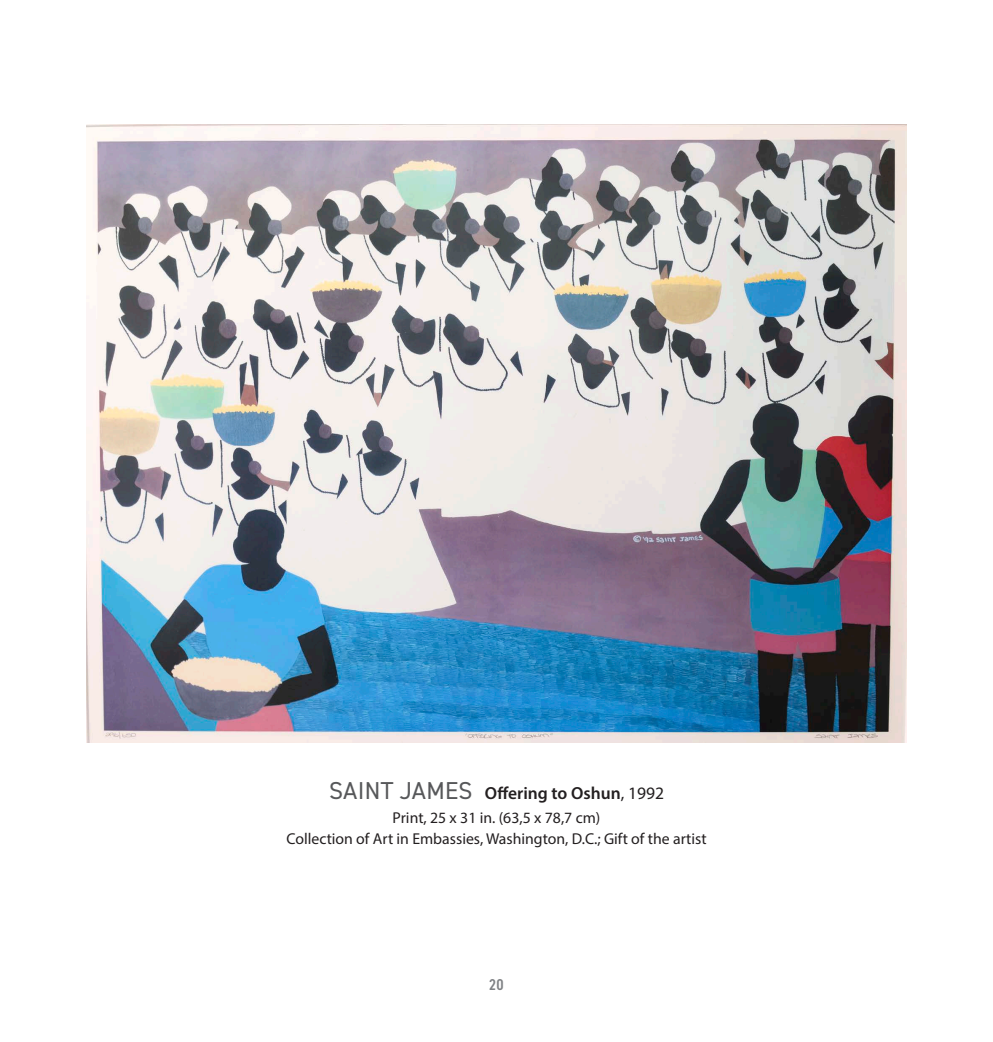
<style>
.page{position:relative;width:993px;height:1042px;background:#fff}
.page>*{position:absolute;margin:0;border:0;box-sizing:border-box;transform-origin:0 0}
.t1{font:600 17.5px "Myriad Pro";color:#231f20}
.t2{font:15.75px/21px "Myriad Pro";color:#231f20;text-align:center}
.t3{font:600 condensed 15.75px "DIN2014";color:#808285}
.s1{font-family:"DIN2014";font-weight:400;font-size:24.5px;color:#57585a}
.s2{font-weight:400}
</style>
<div class="page">
<img style="left:87px;top:124px;width:818px;height:618px">
<p class="t1" style="left:329px;top:782px;width:336px"><span class="s1">SAINT JAMES</span> Ofering to Oshun<span class="s2">, 1992</span></p>
<p class="t2" style="left:286px;top:807px;width:421px">Print, 25 x 31 in. (63,5 x 78,7 cm)<br>Collection of Art in Embassies, Washington, D.C.; Gift of the artist</p>
<p class="t3" style="left:489px;top:974px;width:16px">20</p>
</div>
